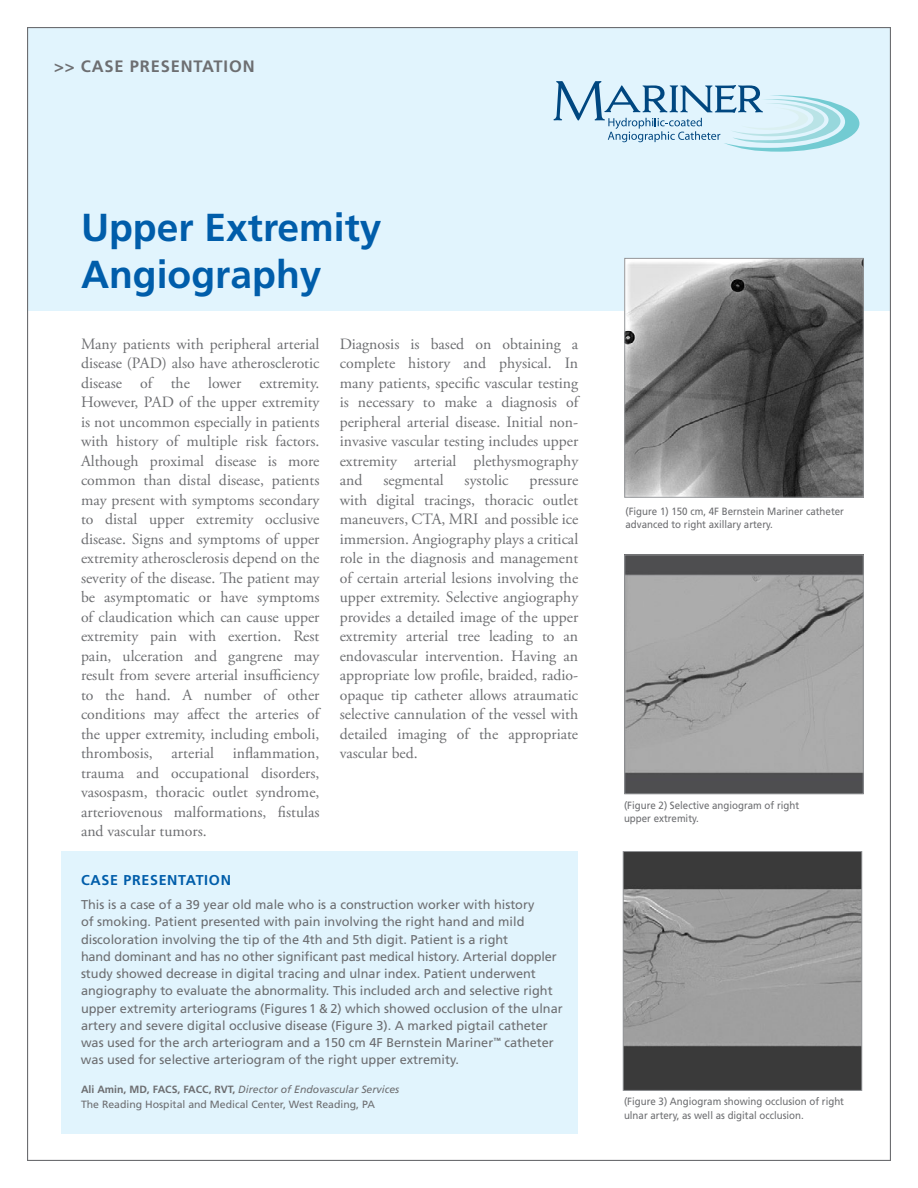
<style>
.page{position:relative;width:918px;height:1188px;background:#fff}
.page>*{position:absolute;margin:0;border:0;box-sizing:border-box;transform-origin:0 0}
.t1{font:700 39px/46.8px "Frutiger LT Std";color:#005daa}
.t2{font:700 16.5px "Frutiger LT Std";letter-spacing:.05em;color:#6d6e71}
.t3{font:15.75px/19.5px "Adobe Garamond Pro";color:#6d6e71;text-align:justify}
.t4{font:700 14.25px "Frutiger LT Std";letter-spacing:.05em;color:#005daa}
.t5{font:12.75px/17.2px "Frutiger LT Std";color:#6d6e71}
.t6{font:10.5px/13.5px "Frutiger LT Std";color:#6d6e71;scale:.93 1}
.t7{font:10.5px/15px "Frutiger LT Std";color:#6d6e71}
.s1{font-weight:700}
.s2{font-style:italic}
</style>
<div class="page">
<div style="left:27px;top:28px;width:864px;height:282px;background:#e1f4fd"></div>
<img style="left:626px;top:260px;width:236px;height:236px">
<div style="left:624px;top:258px;width:240px;height:240px;border:1px solid #939598"></div>
<img style="left:626px;top:557px;width:236px;height:235px">
<div style="left:624px;top:555px;width:240px;height:239px;border:1px solid #939598"></div>
<img style="left:625px;top:853px;width:235px;height:236px">
<div style="left:623px;top:851px;width:239px;height:240px;border:1px solid #939598"></div>
<div style="left:62px;top:851px;width:516px;height:283px;background:#e1f4fd"></div>
<svg style="left:554px;top:81px;width:305px;height:71px"></svg>
<p class="t2" style="left:54px;top:56px;width:202px">&gt;&gt; CASE PRESENTATION</p>
<h1 class="t1" style="left:81px;top:204px;width:302px">Upper Extremity<br>Angiography</h1>
<p class="t3" style="left:81px;top:335px;width:240px">Many patients with peripheral arterial disease (PAD) also have atherosclerotic disease of the lower extremity.<br>However, PAD of the upper extremity is not uncommon especially in patients with history of multiple risk factors.<br>Although proximal disease is more common than distal disease, patients may present with symptoms secondary to distal upper extremity occlusive disease. Signs and symptoms of upper extremity atherosclerosis depend on the severity of the disease. The patient may be asymptomatic or have symptoms of claudication which can cause upper extremity pain with exertion. Rest pain, ulceration and gangrene may result from severe arterial insufficiency to the hand. A number of other conditions may affect the arteries of the upper extremity, including emboli, thrombosis, arterial inflammation, trauma and occupational disorders, vasospasm, thoracic outlet syndrome, arteriovenous malformations, fistulas and vascular tumors.</p>
<p class="t3" style="left:340px;top:335px;width:240px">Diagnosis is based on obtaining a complete history and physical. In many patients, specific vascular testing is necessary to make a diagnosis of peripheral arterial disease. Initial non&shy;invasive vascular testing includes upper extremity arterial plethysmography and</p>
<p class="t3" style="left:383px;top:471px;width:62px">segmental</p>
<p class="t3" style="left:465px;top:471px;width:45px">systolic</p>
<p class="t3" style="left:340px;top:471px;width:240px;text-indent:190px">pressure with digital tracings, thoracic outlet maneuvers, CTA, MRI and possible ice immersion. Angiography plays a critical role in the diagnosis and management of certain arterial lesions involving the upper extremity. Selective angiography provides a detailed image of the upper extremity arterial tree leading to an endovascular intervention. Having an appropriate low profile, braided, radio&shy;opaque tip catheter allows atraumatic selective cannulation of the vessel with detailed imaging of the appropriate vascular bed.</p>
<p class="t4" style="left:81px;top:872px;width:152px">CASE PRESENTATION</p>
<p class="t5" style="left:81px;top:896px;width:483px">This is a case of a 39 year old male who is a construction worker with history<br>of smoking. Patient presented with pain involving the right hand and mild discoloration involving the tip of the 4th and 5th digit. Patient is a right<br>hand dominant and has no other significant past medical history. Arterial doppler study showed decrease in digital tracing and ulnar index. Patient underwent angiography to evaluate the abnormality. This included arch and selective right upper extremity arteriograms (Figures 1 &amp; 2) which showed occlusion of the ulnar artery and severe digital occlusive disease (Figure 3). A marked pigtail catheter was used for the arch arteriogram and a 150 cm 4F Bernstein Mariner<sup>™</sup> catheter was used for selective arteriogram of the right upper extremity.</p>
<p class="t7" style="left:81px;top:1082px;width:320px"><span class="s1">Ali Amin, MD, FACS, FACC, RVT,</span> <span class="s2">Director of Endovascular Services<br></span>The Reading Hospital and Medical Center, West Reading, PA</p>
<p class="t6" style="left:626px;top:504px;width:236px">(Figure 1) 150 cm, 4F Bernstein Mariner catheter advanced to right axillary artery.</p>
<p class="t6" style="left:624px;top:798px;width:190px">(Figure 2) Selective angiogram of right upper extremity.</p>
<p class="t6" style="left:624px;top:1095px;width:238px">(Figure 3) Angiogram showing occlusion of right ulnar artery, as well as digital occlusion.</p>
</div>
